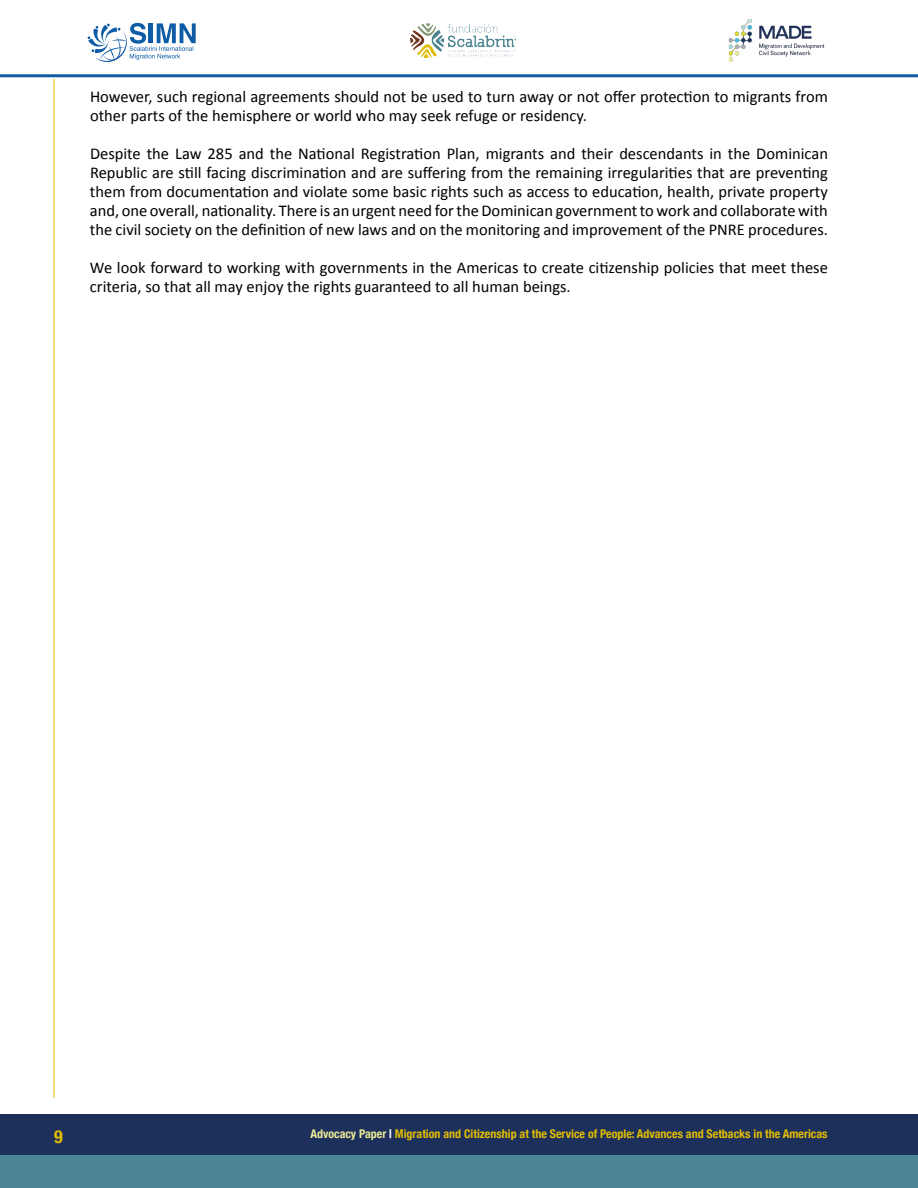
<style>
.page{position:relative;width:918px;height:1188px;background:#fff}
.page>*{position:absolute;margin:0;border:0;box-sizing:border-box;transform-origin:0 0}
.t1{font:700 condensed 18px "Helvetica Neue";color:#e3bd00}
.t2{font:16.5px/18.9px "Calibri";color:#000}
.t3{font:700 condensed 12px "Helvetica Neue";color:#e3bd00}
.s1{color:#ebeb96}
.s2{color:#fff}
</style>
<div class="page">
<div style="left:1px;top:1114px;width:917px;height:42px;background:#1d305c"></div>
<hr style="left:54px;top:79px;width:1px;height:1019px;background:#e3bd00">
<div style="left:0;top:1156px;width:918px;height:32px;background:#4c8593"></div>
<svg style="left:88px;top:23px;width:108px;height:39px"></svg>
<img style="left:728px;top:19px;width:97px;height:43px">
<img style="left:411px;top:23px;width:105px;height:35px">
<hr style="left:0;top:74px;width:918px;height:3px;background:#0f5ca6">
<p class="t2" style="left:90px;top:87px;width:739px">However, such regional agreements should not be used to turn away or not offer protection to migrants from other parts of the hemisphere or world who may seek refuge or residency.</p>
<p class="t2" style="left:90px;top:144px;width:740px;text-align:justify">Despite the Law 285 and the National Registration Plan, migrants and their descendants in the Dominican Republic are still facing discrimination and are suffering from the remaining irregularities that are preventing them from documentation and violate some basic rights such as access to education, health, private property and, one overall, nationality. There is an urgent need forthe Dominican government to work and collaborate with the civil society on the definition of new laws and on the monitoring and improvement of the PNRE procedures.</p>
<p class="t2" style="left:90px;top:258px;width:740px">We look forward to working with governments in the Americas to create citizenship policies that meet these criteria, so that all may enjoy the rights guaranteed to all human beings.</p>
<p class="t1" style="left:54px;top:1122px;width:10px">9</p>
<p class="t3" style="left:310px;top:1124px;width:519px"><span class="s1">Advocacy Paper</span> <span class="s2">|</span> Migration and Citizenship at the Service of People: Advances and Setbacks in the Americas</p>
</div>
